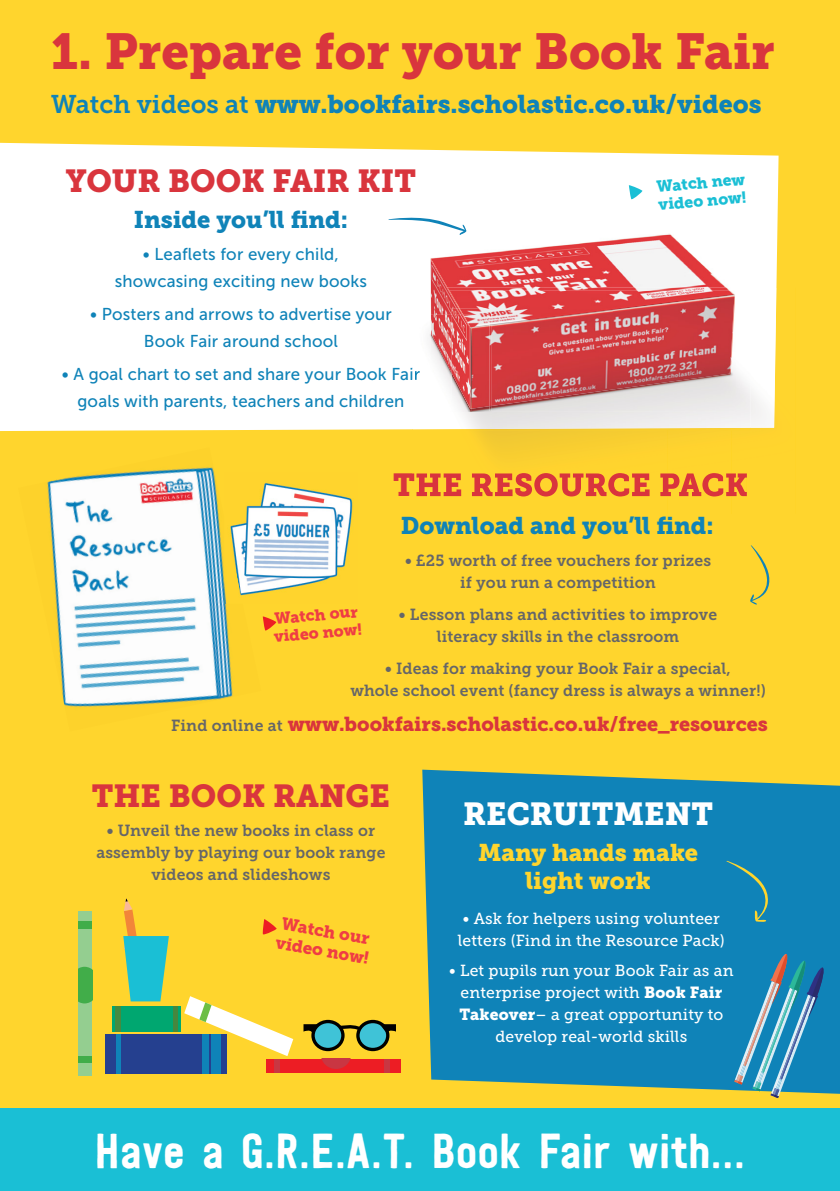
<style>
.page{position:relative;width:840px;height:1191px;background:#fff}
.page>*{position:absolute;margin:0;border:0;box-sizing:border-box;transform-origin:0 0}
.t1{font:50.2px "Museo Slab 900";color:#d9353d}
.t2{font:48.8px "Festivo LC Basic";color:#fff}
.t3{font:31.6px "Museo Slab 900";color:#d9353d}
.t4{font:31.6px "Museo Slab 900";color:#fff}
.t5{font:25.6px "Museo Slab 900";color:#0f83b8}
.t6{font:24px "Museo Slab 900";color:#0f83b8}
.t7{font:24px/27.8px "Museo Slab 900";color:#ffd52d;text-align:center}
.t8{font:20px "Museo Slab 900";color:#d9353d}
.t9{font:17.2px/26.6px "Museo Sans 500";letter-spacing:.01em;color:#0f83b8;text-align:center}
.t10{font:17.2px/19.2px "Museo Slab 900";color:#ef3d44}
.t11{font:16px/22px "Museo Slab 700";letter-spacing:.01em;color:#656669;text-align:center}
.t12{font:16px/22px "Museo Slab 500";letter-spacing:.01em;color:#fff;text-align:center}
.t13{font:16px/18px "Museo Slab 900";color:#1abfd5}
.t14{font:16px/18px "Museo Slab 900";color:#ef3d44}
.s1{font-family:"Museo Slab 700"}
.s2{font-family:"Museo Slab 700";font-size:16px;color:#656669}
.s3{font-family:"Museo Slab 900"}
</style>
<div class="page">
<div style="left:0;top:0;width:839px;height:1191px;background:#ffd52d"></div>
<div style="left:0;top:143px;width:778px;height:288px;background:#fff"></div>
<div style="left:422px;top:769px;width:417px;height:324px;background:#0f83b8"></div>
<img style="left:47px;top:467px;width:186px;height:240px">
<img style="left:224px;top:472px;width:129px;height:123px">
<img style="left:224px;top:517px;width:18px;height:87px">
<svg style="left:628px;top:185px;width:14px;height:14px"></svg>
<svg style="left:750px;top:545px;width:20px;height:60px"></svg>
<svg style="left:725px;top:860px;width:46px;height:62px;background:#2189ad"></svg>
<svg style="left:262px;top:616px;width:14px;height:15px"></svg>
<svg style="left:262px;top:919px;width:15px;height:15px"></svg>
<div style="left:78px;top:911px;width:14px;height:164px;background:#94ce90"></div>
<svg style="left:78px;top:966px;width:14px;height:37px"></svg>
<div style="left:78px;top:921px;width:14px;height:8px;background:#41ad49"></div>
<div style="left:78px;top:1056px;width:14px;height:6px;background:#41ad49"></div>
<div style="left:265px;top:1058px;width:135px;height:14px;background:#ed1d24"></div>
<svg style="left:321px;top:1058px;width:30px;height:11px"></svg>
<div style="left:274px;top:1058px;width:6px;height:14px;background:#c93642"></div>
<div style="left:384px;top:1058px;width:6px;height:14px;background:#c93642"></div>
<div style="left:105px;top:1034px;width:121px;height:39px;background:#25408f"></div>
<div style="left:116px;top:1034px;width:5px;height:39px;background:#0f83b8"></div>
<div style="left:211px;top:1034px;width:10px;height:39px;background:#0f83b8"></div>
<div style="left:203px;top:1034px;width:6px;height:39px;background:#0f83b8"></div>
<svg style="left:184px;top:996px;width:109px;height:60px"></svg>
<div style="left:112px;top:1006px;width:69px;height:25px;background:#00a770"></div>
<div style="left:115px;top:1006px;width:6px;height:25px;background:#468a40"></div>
<hr style="left:173px;top:1006px;width:4px;height:25px;background:#46873e">
<div style="left:313px;top:1021px;width:30px;height:28px;background:#3fc3d7;border-radius:50%"></div>
<div style="left:311px;top:1019px;width:33px;height:32px;border:3px solid #000;border-radius:50%"></div>
<div style="left:358px;top:1021px;width:29px;height:28px;background:#3fc3d7;border-radius:50%"></div>
<div style="left:356px;top:1019px;width:33px;height:32px;border:3px solid #000;border-radius:50%"></div>
<svg style="left:336px;top:1024px;width:28px;height:9px"></svg>
<svg style="left:303px;top:1023px;width:16px;height:11px"></svg>
<svg style="left:379px;top:1023px;width:17px;height:11px"></svg>
<svg style="left:123px;top:898px;width:46px;height:103px"></svg>
<svg style="left:733px;top:953px;width:91px;height:145px;background:#3f93b3"></svg>
<div style="left:0;top:1108px;width:839px;height:83px;background:#1abfd5"></div>
<img style="left:731px;top:288px;width:47px;height:209px">
<img style="left:412px;top:430px;width:319px;height:67px">
<img style="left:734px;top:288px;width:42px;height:140px">
<img style="left:412px;top:473px;width:334px;height:23px">
<img style="left:412px;top:288px;width:18px;height:3px">
<img style="left:412px;top:291px;width:18px;height:24px">
<img style="left:412px;top:428px;width:338px;height:2px">
<img style="left:682px;top:291px;width:68px;height:137px">
<img style="left:479px;top:412px;width:203px;height:17px">
<div style="left:412px;top:315px;width:77px;height:113px;background:#fff"></div>
<img style="left:412px;top:368px;width:8px;height:15px">
<svg style="left:489px;top:412px;width:2px;height:15px"></svg>
<img style="left:451px;top:412px;width:38px;height:15px">
<img style="left:726px;top:234px;width:8px;height:54px">
<svg style="left:729px;top:288px;width:5px;height:3px"></svg>
<img style="left:673px;top:389px;width:61px;height:23px">
<img style="left:491px;top:389px;width:182px;height:23px">
<img style="left:430px;top:308px;width:19px;height:7px">
<img style="left:430px;top:315px;width:29px;height:97px">
<img style="left:431px;top:315px;width:20px;height:58px">
<img style="left:430px;top:288px;width:19px;height:20px">
<img style="left:491px;top:325px;width:121px;height:81px">
<img style="left:612px;top:325px;width:122px;height:64px">
<img style="left:430px;top:234px;width:296px;height:54px">
<img style="left:447px;top:288px;width:282px;height:3px">
<img style="left:449px;top:291px;width:285px;height:34px">
<svg style="left:388px;top:214px;width:282px;height:71px;background:#f1c3c4"></svg>
<img style="left:491px;top:295px;width:243px;height:30px">
<img style="left:459px;top:406px;width:32px;height:6px">
<img style="left:451px;top:315px;width:11px;height:94px">
<svg style="left:451px;top:308px;width:8px;height:7px"></svg>
<img style="left:462px;top:325px;width:8px;height:84px">
<img style="left:489px;top:328px;width:2px;height:78px">
<img style="left:471px;top:328px;width:18px;height:81px">
<img style="left:470px;top:328px;width:1px;height:81px">
<img style="left:459px;top:308px;width:32px;height:17px">
<img style="left:463px;top:315px;width:26px;height:12px">
<svg style="left:469px;top:325px;width:22px;height:3px"></svg>
<h1 class="t1" style="left:51px;top:22px;width:724px">1. Prepare for your Book Fair</h1>
<h3 class="t5" style="left:51px;top:89px;width:711px"><span class="s1">Watch videos at</span> www.bookfairs.scholastic.co.uk/videos</h3>
<h3 class="t3" style="left:66px;top:162px;width:351px">YOUR BOOK FAIR KIT</h3>
<h3 class="t6" style="left:134px;top:206px;width:216px">Inside you’ll find:</h3>
<p class="t9" style="left:115px;top:241px;width:253px">• Leaflets for every child, showcasing exciting new books</p>
<p class="t9" style="left:90px;top:301px;width:303px">• Posters and arrows to advertise your<br>Book Fair around school</p>
<p class="t9" style="left:62px;top:361px;width:359px">• A goal chart to set and share your Book Fair goals with parents, teachers and children</p>
<p class="t13" style="left:655px;top:178px;width:90px;rotate:-5deg">Watch new video now!</p>
<h3 class="t6" style="left:401px;top:512px;width:314px">Download and you’ll find:</h3>
<p class="t11" style="left:405px;top:550px;width:307px">• £25 worth of free vouchers for prizes if you run a competition</p>
<p class="t11" style="left:399px;top:604px;width:319px">• Lesson plans and activities to improve literacy skills in the classroom</p>
<p class="t11" style="left:350px;top:658px;width:417px">• Ideas for making your Book Fair a special,<br>whole school event (fancy dress is always a winner!)</p>
<p class="t14" style="left:271px;top:610px;width:90px;rotate:-5deg">Watch our video now!</p>
<p class="t8" style="left:171px;top:712px;width:597px"><span class="s2">Find online at</span> www.bookfairs.scholastic.co.uk/free_resources</p>
<h3 class="t3" style="left:92px;top:777px;width:299px">THE BOOK RANGE</h3>
<p class="t11" style="left:96px;top:820px;width:290px">• Unveil the new books in class or assembly by playing our book range videos and slideshows</p>
<p class="t10" style="left:280px;top:913px;width:96px;rotate:10deg">Watch our video now!</p>
<h3 class="t4" style="left:463px;top:795px;width:251px">RECRUITMENT</h3>
<h3 class="t7" style="left:478px;top:839px;width:221px">Many hands make light work</h3>
<p class="t12" style="left:457px;top:907px;width:268px">• Ask for helpers using volunteer letters (Find in the Resource Pack)</p>
<p class="t12" style="left:449px;top:959px;width:285px">• Let pupils run your Book Fair as an enterprise project with <span class="s3">Book Fair<br>Takeover</span>– a great opportunity to develop real-world skills</p>
<h2 class="t2" style="left:95px;top:1121px;width:651px">Have a G.R.E.A.T. Book Fair with...</h2>
</div>
